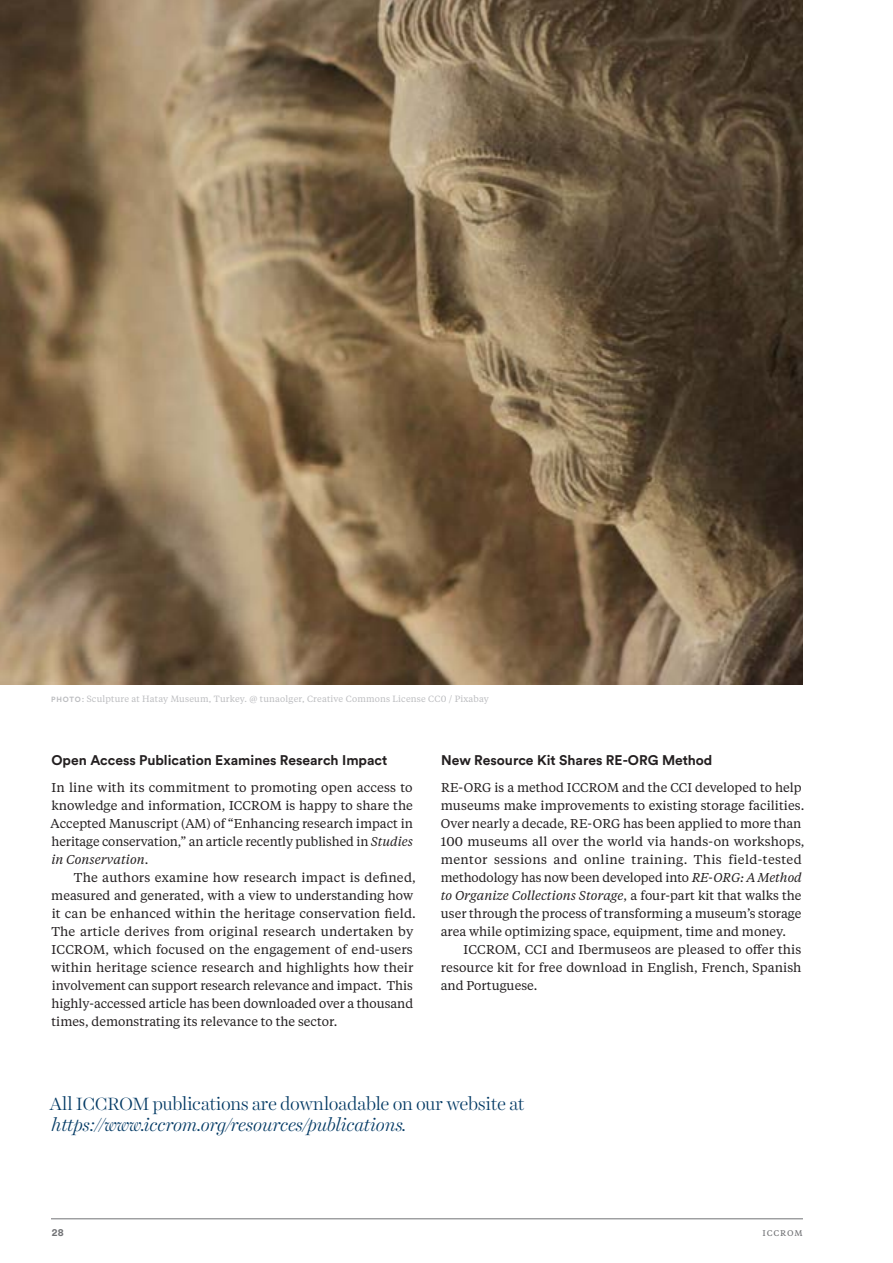
<style>
.page{position:relative;width:893px;height:1263px;background:#fff}
.page>*{position:absolute;margin:0;border:0;box-sizing:border-box;transform-origin:0 0}
.t1{font:300 18px "Harriet Display";color:#003863}
.t2{font:italic 300 18px "Harriet Display";letter-spacing:-.005em;color:#003863}
.t3{font:700 13.8px "Circular Std";color:#231f20}
.t4{font:12.75px/18px "Tiempos Text";letter-spacing:.005em;color:#231f20;text-align:justify}
.t5{font:700 10.5px "Circular Std";color:#717275}
.t6{font:9.75px "Tiempos Text";color:#717275}
.t7{font:9px "Tiempos Text";letter-spacing:.02em;color:#bcbdc0}
.s1{font-family:"Circular Std";font-weight:700;font-size:7.5px}
.s2{font-style:italic}
</style>
<div class="page">
<hr style="left:51px;top:1218px;width:752px;height:1px;background:#717275">
<img style="left:0;top:0;width:803px;height:684px">
<p class="t7" style="left:51px;top:693px;width:439px"><span class="s1">PHOTO</span>: Sculpture at Hatay Museum, Turkey. @ tunaolger, Creative Commons License CC0 / Pixabay</p>
<p class="t3" style="left:51px;top:751px;width:337px">Open Access Publication Examines Research Impact</p>
<p class="t4" style="left:51px;top:778px;width:364px">In line with its commitment to promoting open access to knowledge and information, ICCROM is happy to share the Accepted Manuscript (AM) of “Enhancing research impact in heritage conservation,” an article recently published in <span class="s2">Studies in Conservation</span>.</p>
<p class="t4" style="left:51px;top:868px;width:366px;text-align:left;text-indent:23px">The authors examine how research impact is defined, measured and generated, with a view to understanding how it can be enhanced within the heritage conservation field.<br>The article derives from original research undertaken by ICCROM, which focused on the engagement of end-users within heritage science research and highlights how their involvement can support research relevance and impact. This highly-accessed article has been downloaded over a thousand times, demonstrating its relevance to the sector.</p>
<p class="t3" style="left:441px;top:751px;width:273px">New Resource Kit Shares RE-ORG Method</p>
<p class="t4" style="left:441px;top:778px;width:365px;text-align:left">RE-ORG is a method ICCROM and the CCI developed to help museums make improvements to existing storage facilities.<br>Over nearly a decade, RE-ORG has been applied to more than 100 museums all over the world via hands-on workshops, mentor sessions and online training. This field-tested methodology has now been developed into <span class="s2">RE-ORG: A Method to Organize Collections Storage</span>, a four-part kit that walks the user through the process of transforming a museum’s storage area while optimizing space, equipment, time and money.</p>
<p class="t4" style="left:441px;top:940px;width:362px;text-indent:23px">ICCROM, CCI and Ibermuseos are pleased to offer this resource kit for free download in English, French, Spanish and Portuguese.</p>
<h1 class="t1" style="left:50px;top:1091px;width:477px">All ICCROM publications are downloadable on our website at</h1>
<h1 class="t2" style="left:52px;top:1112px;width:357px">https://www.iccrom.org/resources/publications.</h1>
<p class="t5" style="left:52px;top:1225px;width:14px">28</p>
<p class="t6" style="left:763px;top:1226px;width:41px">ICCROM</p>
</div>
